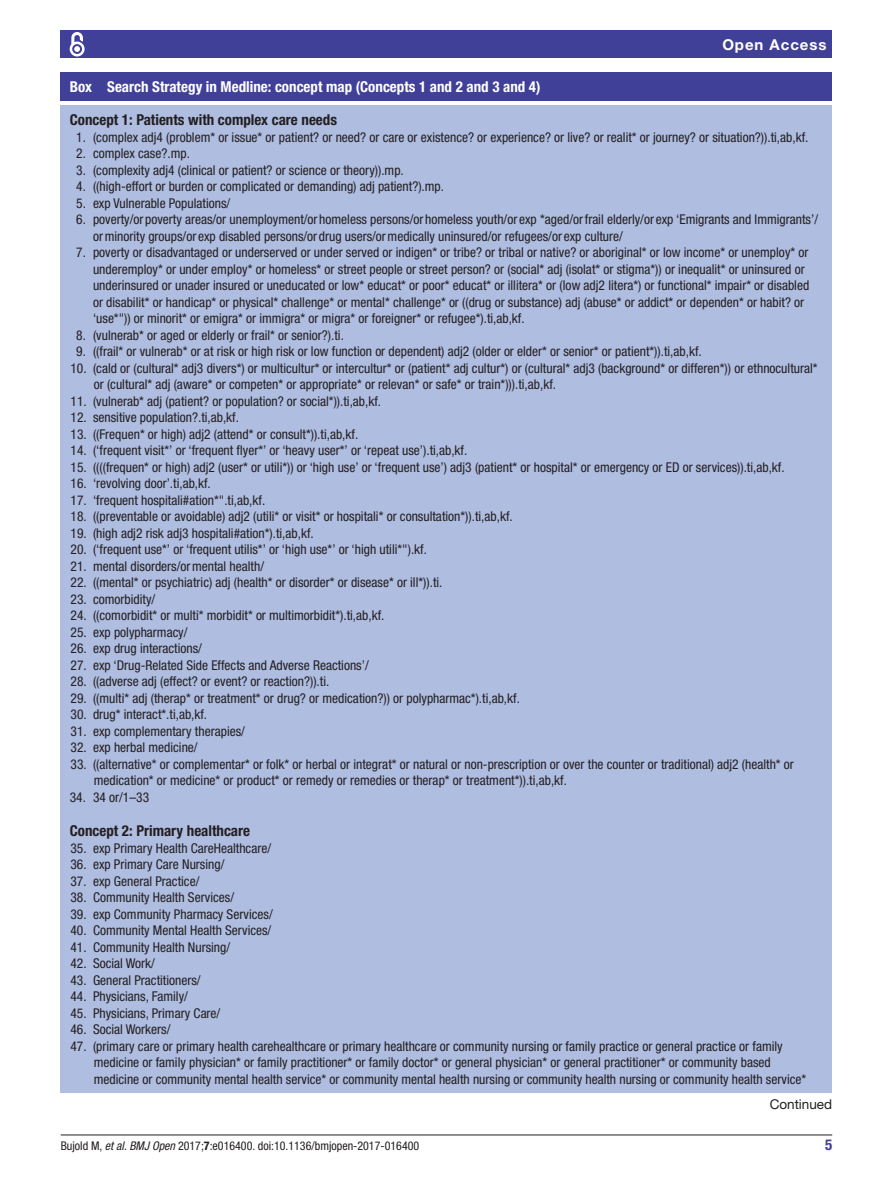
<style>
.page{position:relative;width:893px;height:1191px;background:#fff}
.page>*{position:absolute;margin:0;border:0;box-sizing:border-box;transform-origin:0 0}
.t1{font:700 condensed 15px "Helvetica Neue LT Std";color:#231f20}
.t2{font:700 condensed 15px "Helvetica Neue LT Std";color:#fff}
.t3{font:700 15px "Helvetica Neue LT Std";letter-spacing:.065em;color:#fff}
.t4{font:700 condensed 15px "Helvetica Neue LT Std";color:#414099}
.t5{font:condensed 13.5px/16.5px "Helvetica Neue LT Std";color:#231f20}
.t6{font:13.5px "Helvetica Neue LT Std";color:#231f20}
.t7{font:condensed 12px "Helvetica Neue LT Std";color:#231f20}
.s1{font-style:italic}
.s2{font-weight:700}
</style>
<div class="page">
<hr style="left:61px;top:1134px;width:771px;height:1px;background:#231f20">
<div style="left:61px;top:31px;width:771px;height:27px;background:#414099"></div>
<svg style="left:69px;top:32px;width:16px;height:25px"></svg>
<div style="left:61px;top:72px;width:771px;height:29px;background:#414099"></div>
<div style="left:61px;top:105px;width:771px;height:987px;background:#afbde1"></div>
<p class="t3" style="left:722px;top:35px;width:106px">Open Access</p>
<p class="t2" style="left:70px;top:77px;width:472px">Box Search Strategy in Medline: concept map (Concepts 1 and 2 and 3 and 4)</p>
<p class="t1" style="left:70px;top:111px;width:269px">Concept 1: Patients with complex care needs</p>
<p class="t5" style="left:76px;top:128px;width:734px">1. (complex adj4 (problem* or issue* or patient? or need? or care or existence? or experience? or live? or realit* or journey? or situation?)).ti,ab,kf.</p>
<p class="t5" style="left:76px;top:145px;width:115px">2. complex case?.mp.</p>
<p class="t5" style="left:76px;top:161px;width:329px">3. (complexity adj4 (clinical or patient? or science or theory)).mp.</p>
<p class="t5" style="left:76px;top:178px;width:369px">4. ((high-effort or burden or complicated or demanding) adj patient?).mp.</p>
<p class="t5" style="left:76px;top:194px;width:156px">5. exp Vulnerable Populations/</p>
<p class="t5" style="left:93px;top:211px;width:727px;text-indent:-17px">6. poverty/or poverty areas/or unemployment/or homeless persons/or homeless youth/or exp *aged/orfrail elderly/or exp ‘Emigrants and Immigrants’/ orminority groups/or exp disabled persons/or drug users/ormedically uninsured/or refugees/or exp culture/</p>
<p class="t5" style="left:93px;top:244px;width:718px;text-indent:-17px">7. poverty or disadvantaged or underserved or under served or indigen* or tribe? or tribal or native? or aboriginal* or low income* or unemploy* or underemploy* or under employ* or homeless* or street people or street person? or (social* adj (isolat* or stigma*)) or inequalit* or uninsured or underinsured or unader insured or uneducated or low* educat* or poor* educat* or illitera* or (low adj2 litera*) or functional* impair* or disabled or disabilit* or handicap* or physical* challenge* or mental* challenge* or ((drug or substance) adj (abuse* or addict* or dependen* or habit? or ‘use*")) or minorit* or emigra* or immigra* or migra* or foreigner* or refugee*).ti,ab,kf.</p>
<p class="t5" style="left:76px;top:326px;width:269px">8. (vulnerab* or aged or elderly or frail* or senior?).ti.</p>
<p class="t5" style="left:76px;top:343px;width:627px">9. ((frail* or vulnerab* or at risk or high risk or low function or dependent) adj2 (older or elder* or senior* or patient*)).ti,ab,kf.</p>
<p class="t5" style="left:94px;top:359px;width:725px;text-indent:-23px">10. (cald or (cultural* adj3 divers*) or multicultur* or intercultur* or (patient* adj cultur*) or (cultural* adj3 (background* or differen*)) or ethnocultural* or (cultural* adj (aware* or competen* or appropriate* or relevan* or safe* or train*))).ti,ab,kf.</p>
<p class="t5" style="left:71px;top:392px;width:312px">11. (vulnerab* adj (patient? or population? or social*)).ti,ab,kf.</p>
<p class="t5" style="left:71px;top:409px;width:170px">12. sensitive population?.ti,ab,kf.</p>
<p class="t5" style="left:71px;top:425px;width:289px">13. ((Frequen* or high) adj2 (attend* or consult*)).ti,ab,kf.</p>
<p class="t5" style="left:71px;top:442px;width:398px">14. (‘frequent visit*’ or ‘frequent flyer*’ or ‘heavy user*’ or ‘repeat use’).ti,ab,kf.</p>
<p class="t5" style="left:71px;top:458px;width:716px">15. ((((frequen* or high) adj2 (user* or utili*)) or ‘high use’ or ‘frequent use’) adj3 (patient* or hospital* or emergency or ED or services)).ti,ab,kf.</p>
<p class="t5" style="left:71px;top:475px;width:142px">16. ‘revolving door’.ti,ab,kf.</p>
<p class="t5" style="left:71px;top:491px;width:196px">17. ‘frequent hospitali#ation*".ti,ab,kf.</p>
<p class="t5" style="left:71px;top:508px;width:444px">18. ((preventable or avoidable) adj2 (utili* or visit* or hospitali* or consultation*)).ti,ab,kf.</p>
<p class="t5" style="left:71px;top:524px;width:245px">19. (high adj2 risk adj3 hospitali#ation*).ti,ab,kf.</p>
<p class="t5" style="left:71px;top:541px;width:358px">20. (‘frequent use*’ or ‘frequent utilis*’ or ‘high use*’ or ‘high utili*").kf.</p>
<p class="t5" style="left:71px;top:557px;width:195px">21. mental disorders/ormental health/</p>
<p class="t5" style="left:71px;top:574px;width:373px">22. ((mental* or psychiatric) adj (health* or disorder* or disease* or ill*)).ti.</p>
<p class="t5" style="left:71px;top:590px;width:86px">23. comorbidity/</p>
<p class="t5" style="left:71px;top:607px;width:315px">24. ((comorbidit* or multi* morbidit* or multimorbidit*).ti,ab,kf.</p>
<p class="t5" style="left:71px;top:623px;width:118px">25. exp polypharmacy/</p>
<p class="t5" style="left:71px;top:640px;width:133px">26. exp drug interactions/</p>
<p class="t5" style="left:71px;top:656px;width:300px">27. exp ‘Drug-Related Side Effects and Adverse Reactions’/</p>
<p class="t5" style="left:71px;top:673px;width:260px">28. ((adverse adj (effect? or event? or reaction?)).ti.</p>
<p class="t5" style="left:71px;top:689px;width:451px">29. ((multi* adj (therap* or treatment* or drug? or medication?)) or polypharmac*).ti,ab,kf.</p>
<p class="t5" style="left:71px;top:706px;width:138px">30. drug* interact*.ti,ab,kf.</p>
<p class="t5" style="left:71px;top:722px;width:176px">31. exp complementary therapies/</p>
<p class="t5" style="left:71px;top:739px;width:129px">32. exp herbal medicine/</p>
<p class="t5" style="left:94px;top:755px;width:702px;text-indent:-23px">33. ((alternative* or complementar* or folk* or herbal or integrat* or natural or non-prescription or over the counter or traditional) adj2 (health* or medication* or medicine* or product* or remedy or remedies or therap* or treatment*)).ti,ab,kf.</p>
<p class="t5" style="left:70px;top:788px;width:81px">34. 34 or/1–33</p>
<p class="t1" style="left:70px;top:822px;width:182px">Concept 2: Primary healthcare</p>
<p class="t5" style="left:70px;top:839px;width:202px">35. exp Primary Health CareHealthcare/</p>
<p class="t5" style="left:70px;top:856px;width:155px">36. exp Primary Care Nursing/</p>
<p class="t5" style="left:70px;top:872px;width:130px">37. exp General Practice/</p>
<p class="t5" style="left:70px;top:889px;width:165px">38. Community Health Services/</p>
<p class="t5" style="left:70px;top:905px;width:204px">39. exp Community Pharmacy Services/</p>
<p class="t5" style="left:70px;top:922px;width:202px">40. Community Mental Health Services/</p>
<p class="t5" style="left:70px;top:938px;width:161px">41. Community Health Nursing/</p>
<p class="t5" style="left:70px;top:955px;width:86px">42. Social Work/</p>
<p class="t5" style="left:70px;top:971px;width:132px">43. General Practitioners/</p>
<p class="t5" style="left:70px;top:988px;width:119px">44. Physicians, Family/</p>
<p class="t5" style="left:70px;top:1004px;width:151px">45. Physicians, Primary Care/</p>
<p class="t5" style="left:70px;top:1021px;width:101px">46. Social Workers/</p>
<p class="t5" style="left:94px;top:1037px;width:714px;text-indent:-23px">47. (primary care or primary health carehealthcare or primary healthcare or community nursing or family practice or general practice or family medicine or family physician* or family practitioner* or family doctor* or general physician* or general practitioner* or community based medicine or community mental health service* or community mental health nursing or community health nursing or community health service*</p>
<p class="t6" style="left:770px;top:1096px;width:64px">Continued</p>
<p class="t7" style="left:61px;top:1138px;width:360px">Bujold M, <span class="s1">et al</span>. <span class="s1">BMJ Open</span> 2017;<span class="s2">7</span>:e016400. doi:10.1136/bmjopen-2017-016400</p>
<p class="t4" style="left:825px;top:1135px;width:9px">5</p>
</div>
